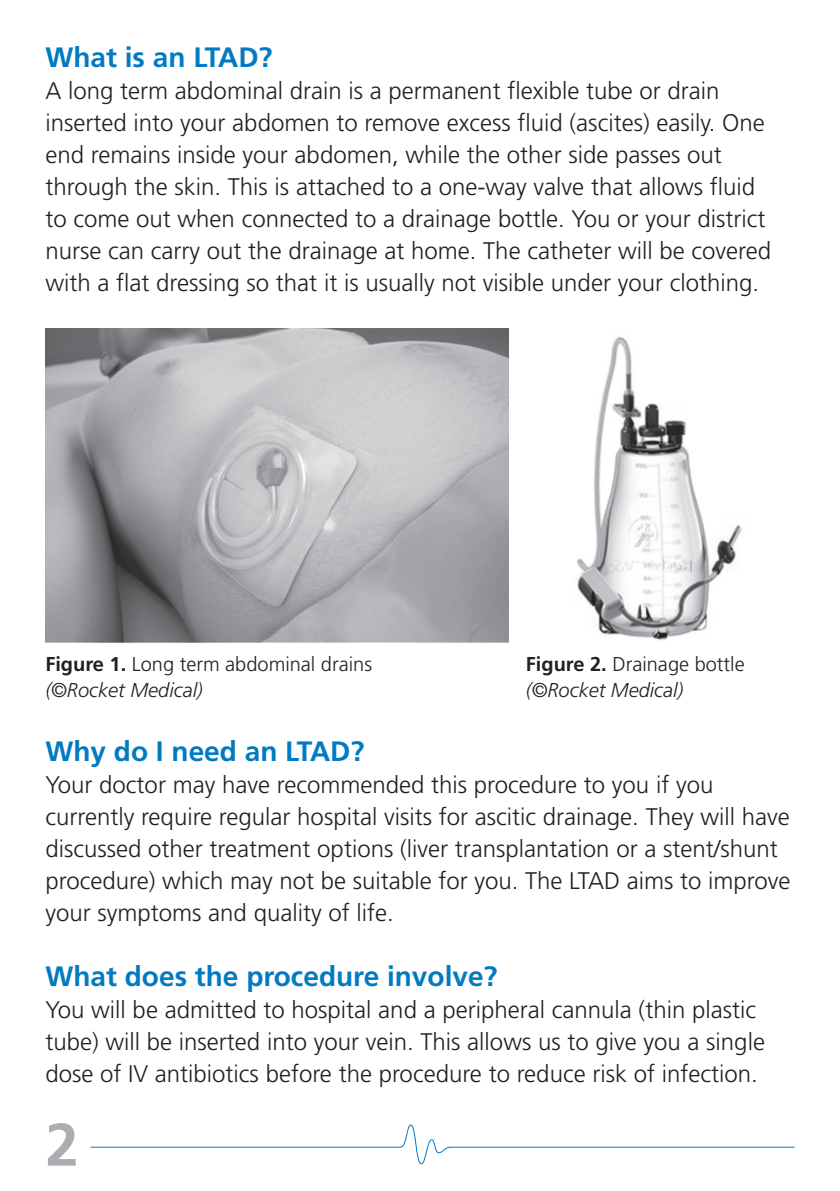
<style>
.page{position:relative;width:840px;height:1191px;background:#fff}
.page>*{position:absolute;margin:0;border:0;box-sizing:border-box;transform-origin:0 0}
.t1{font:700 60px "Frutiger";color:#acadb1}
.t2{font:700 28px "Frutiger";color:#007ac2}
.t3{font:300 24px/32px "Frutiger";color:#231f20}
.t4{font:300 20px/26px "Frutiger";color:#231f20}
.t5{font:italic 300 20px/26px "Frutiger";color:#231f20}
.s1{font-weight:700}
.s2{font-style:italic}
.s3{font-weight:700;font-style:normal}
.s4{font-style:normal}
</style>
<div class="page">
<svg style="left:90px;top:1124px;width:705px;height:40px"></svg>
<img style="left:45px;top:329px;width:463px;height:314px">
<img style="left:577px;top:336px;width:165px;height:304px">
<p class="t2" style="left:45px;top:41px;width:229px">What is an LTAD?</p>
<p class="t3" style="left:45px;top:75px;width:726px">A long term abdominal drain is a permanent flexible tube or drain inserted into your abdomen to remove excess fluid (ascites) easily. One end remains inside your abdomen, while the other side passes out through the skin. This is attached to a one-way valve that allows fluid to come out when connected to a drainage bottle. You or your district nurse can carry out the drainage at home. The catheter will be covered with a flat dressing so that it is usually not visible under your clothing.</p>
<p class="t4" style="left:45px;top:651px;width:328px"><span class="s1">Figure 1.</span> Long term abdominal drains <span class="s2">(©Rocket Medical)</span></p>
<p class="t5" style="left:525px;top:650px;width:220px"><span class="s3">Figure 2.</span> <span class="s4">Drainage bottle </span>(©Rocket Medical)</p>
<p class="t2" style="left:45px;top:735px;width:320px">Why do I need an LTAD?</p>
<p class="t3" style="left:45px;top:769px;width:746px">Your doctor may have recommended this procedure to you if you currently require regular hospital visits for ascitic drainage. They will have discussed other treatment options (liver transplantation or a stent/shunt procedure) which may not be suitable for you. The LTAD aims to improve your symptoms and quality of life.</p>
<p class="t2" style="left:45px;top:959px;width:453px">What does the procedure involve?</p>
<p class="t3" style="left:45px;top:993px;width:720px">You will be admitted to hospital and a peripheral cannula (thin plastic tube) will be inserted into your vein. This allows us to give you a single dose of IV antibiotics before the procedure to reduce risk of infection.</p>
<h1 class="t1" style="left:45px;top:1109px;width:35px">2</h1>
</div>
